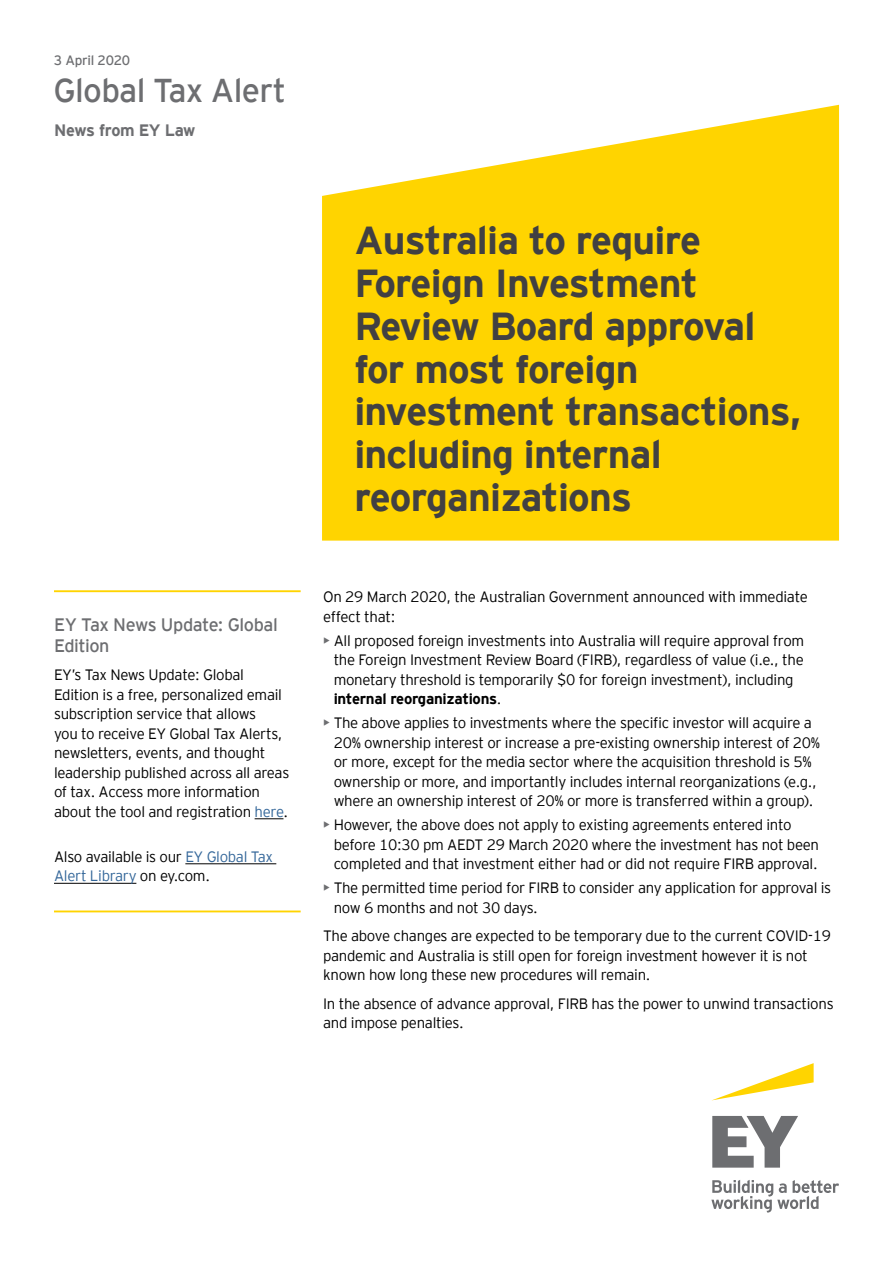
<style>
.page{position:relative;width:893px;height:1263px;background:#fff}
.page>*{position:absolute;margin:0;border:0;box-sizing:border-box;transform-origin:0 0}
.t1{font:700 39px/42.8px "EY Interstate";letter-spacing:-.02em;color:#414042}
.t2{font:33px "EY Interstate";letter-spacing:-.02em;color:#6d6e71}
.t3{font:18px/21px "EY Interstate";letter-spacing:-.025em;color:#6d6e71}
.t4{font:700 16.5px "EY Interstate";letter-spacing:-.035em;color:#6d6e71}
.t5{font:300 15px/19.5px "EY Interstate";letter-spacing:-.02em;color:#000}
.t6{font:13.5px "EY Interstate";letter-spacing:-.02em;color:#6d6e71}
.s1{color:#369}
.s2{font-weight:400;color:#6d6e71}
.s3{font-weight:700}
</style>
<div class="page">
<svg style="left:322px;top:105px;width:517px;height:436px;background:#ffd81a"></svg>
<hr style="left:54px;top:590px;width:247px;height:2px;background:#ffd400">
<svg style="left:255px;top:818px;width:28px;height:1px"></svg>
<hr style="left:185px;top:863px;width:91px;height:1px;background:#000">
<hr style="left:54px;top:883px;width:82px;height:1px;background:#000">
<hr style="left:54px;top:910px;width:247px;height:2px;background:#ffd400">
<svg style="left:713px;top:1063px;width:101px;height:37px"></svg>
<svg style="left:711px;top:1116px;width:128px;height:96px"></svg>
<p class="t6" style="left:54px;top:50px;width:78px">3 April 2020</p>
<h2 class="t2" style="left:53px;top:67px;width:234px">Global Tax Alert</h2>
<p class="t4" style="left:54px;top:118px;width:143px">News from EY Law</p>
<p class="t3" style="left:54px;top:613px;width:225px">EY Tax News Update: Global<br>Edition</p>
<p class="t5" style="left:54px;top:664px;width:237px">EY’s Tax News Update: Global Edition is a free, personalized email subscription service that allows<br>you to receive EY Global Tax Alerts, newsletters, events, and thought leadership published across all areas of tax. Access more information about the tool and registration <span class="s1">here</span>.</p>
<p class="t5" style="left:54px;top:846px;width:221px">Also available is our <span class="s1">EY Global Tax<br>Alert Library</span> on ey.com.</p>
<h1 class="t1" style="left:354px;top:217px;width:449px">Australia to require<br>Foreign Investment<br>Review Board approval for most foreign investment transactions, including internal reorganizations</h1>
<p class="t5" style="left:323px;top:586px;width:486px">On 29 March 2020, the Australian Government announced with immediate effect that:</p>
<p class="t5" style="left:334px;top:630px;width:472px;text-indent:-10px"><span class="s2">•</span> All proposed foreign investments into Australia will require approval from the Foreign Investment Review Board (FIRB), regardless of value (i.e., the monetary threshold is temporarily $0 for foreign investment), including <span class="s3">internal reorganizations</span>.</p>
<p class="t5" style="left:334px;top:712px;width:488px;text-indent:-10px"><span class="s2">•</span> The above applies to investments where the specific investor will acquire a 20% ownership interest or increase a pre-existing ownership interest of 20% or more, except for the media sector where the acquisition threshold is 5% ownership or more, and importantly includes internal reorganizations (e.g., where an ownership interest of 20% or more is transferred within a group).</p>
<p class="t5" style="left:334px;top:814px;width:487px;text-indent:-10px"><span class="s2">•</span> However, the above does not apply to existing agreements entered into before 10:30 pm AEDT 29 March 2020 where the investment has not been completed and that investment either had or did not require FIRB approval.</p>
<p class="t5" style="left:334px;top:877px;width:499px;text-indent:-10px"><span class="s2">•</span> The permitted time period for FIRB to consider any application for approval is now 6 months and not 30 days.</p>
<p class="t5" style="left:323px;top:925px;width:509px">The above changes are expected to be temporary due to the current COVID-19 pandemic and Australia is still open for foreign investment however it is not known how long these new procedures will remain.</p>
<p class="t5" style="left:323px;top:993px;width:512px">In the absence of advance approval, FIRB has the power to unwind transactions and impose penalties.</p>
</div>
